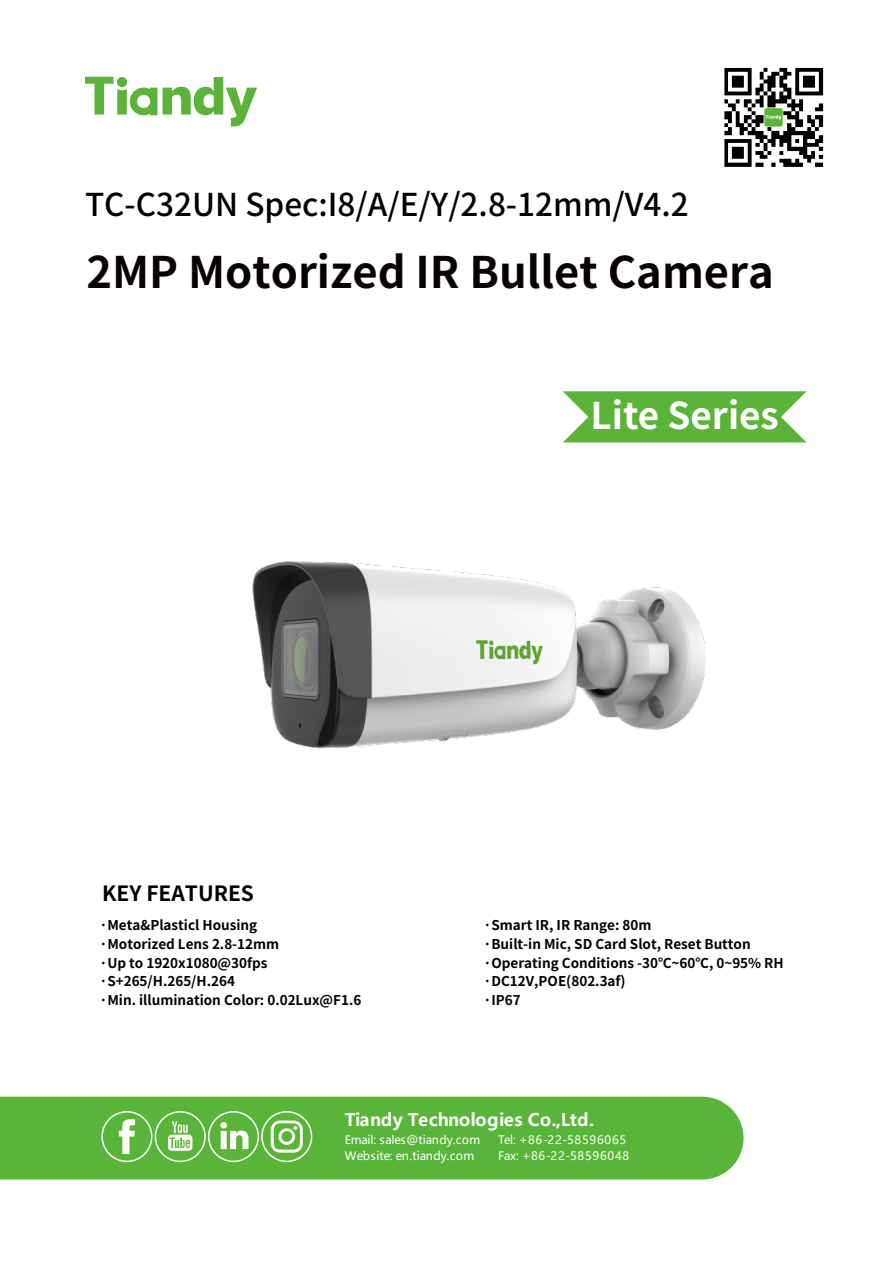
<style>
.page{position:relative;width:893px;height:1263px;background:#fff}
.page>*{position:absolute;margin:0;border:0;box-sizing:border-box;transform-origin:0 0}
.t1{font:700 43.5px "Source Han Sans CN";color:#070102}
.t2{font:700 36.9px "Source Han Sans CN";color:#fff}
.t3{font:500 31.5px "Source Han Sans CN";color:#010101}
.t4{font:700 21px "Source Han Sans CN";color:#000}
.t5{font:700 17.25px "Microsoft Ya Hei";letter-spacing:.005em;color:#fff}
.t6{font:700 13.5px/18.6px "Source Han Sans CN";color:#000}
.t7{font:11.55px/15.8px "Microsoft Ya Hei";letter-spacing:.015em;color:#fff}
.t8{font:11.55px/16px "Microsoft Ya Hei";letter-spacing:.065em;color:#fff}
</style>
<div class="page">
<div style="left:0;top:1097px;width:743px;height:82px;background:#58b539"></div>
<div style="left:101px;top:1111px;width:51px;height:51px;border:2px solid #fff;border-radius:50%"></div>
<svg style="left:119px;top:1119px;width:16px;height:35px"></svg>
<div style="left:155px;top:1111px;width:51px;height:51px;border:2px solid #fff;border-radius:50%"></div>
<svg style="left:168px;top:1121px;width:24px;height:30px"></svg>
<div style="left:208px;top:1111px;width:51px;height:51px;border:2px solid #fff;border-radius:50%"></div>
<svg style="left:220px;top:1122px;width:28px;height:27px"></svg>
<div style="left:261px;top:1111px;width:51px;height:51px;border:2px solid #fff;border-radius:50%"></div>
<svg style="left:271px;top:1120px;width:32px;height:33px"></svg>
<svg style="left:85px;top:77px;width:172px;height:49px"></svg>
<svg style="left:563px;top:391px;width:243px;height:51px;background:#6cbc4e"></svg>
<svg style="left:724px;top:68px;width:99px;height:99px"></svg>
<img style="left:252px;top:442px;width:514px;height:307px">
<h3 class="t3" style="left:85px;top:187px;width:605px">TC-C32UN Spec:I8/A/E/Y/2.8-12mm/V4.2</h3>
<h1 class="t1" style="left:86px;top:248px;width:689px">2MP Motorized IR Bullet Camera</h1>
<h2 class="t2" style="left:590px;top:395px;width:190px">Lite Series</h2>
<h3 class="t4" style="left:102px;top:882px;width:153px">KEY FEATURES</h3>
<p class="t6" style="left:99px;top:916px;width:263px">·Meta&amp;Plasticl Housing<br>·Motorized Lens 2.8-12mm<br>·Up to 1920x1080@30fps ·S+265/H.265/H.264<br>·Min. illumination Color: 0.02Lux@F1.6</p>
<p class="t6" style="left:483px;top:916px;width:302px">·Smart IR, IR Range: 80m<br>·Built-in Mic, SD Card Slot, Reset Button ·Operating Conditions -30℃~60℃, 0~95% RH ·DC12V,POE(802.3af)<br>·IP67</p>
<p class="t5" style="left:345px;top:1108px;width:251px">Tiandy Technologies Co.,Ltd.</p>
<p class="t7" style="left:345px;top:1131px;width:137px">Email: sales@tiandy.com<br>Website: en.tiandy.com</p>
<p class="t8" style="left:498px;top:1131px;width:133px">Tel: +86-22-58596065<br>Fax: +86-22-58596048</p>
</div>
